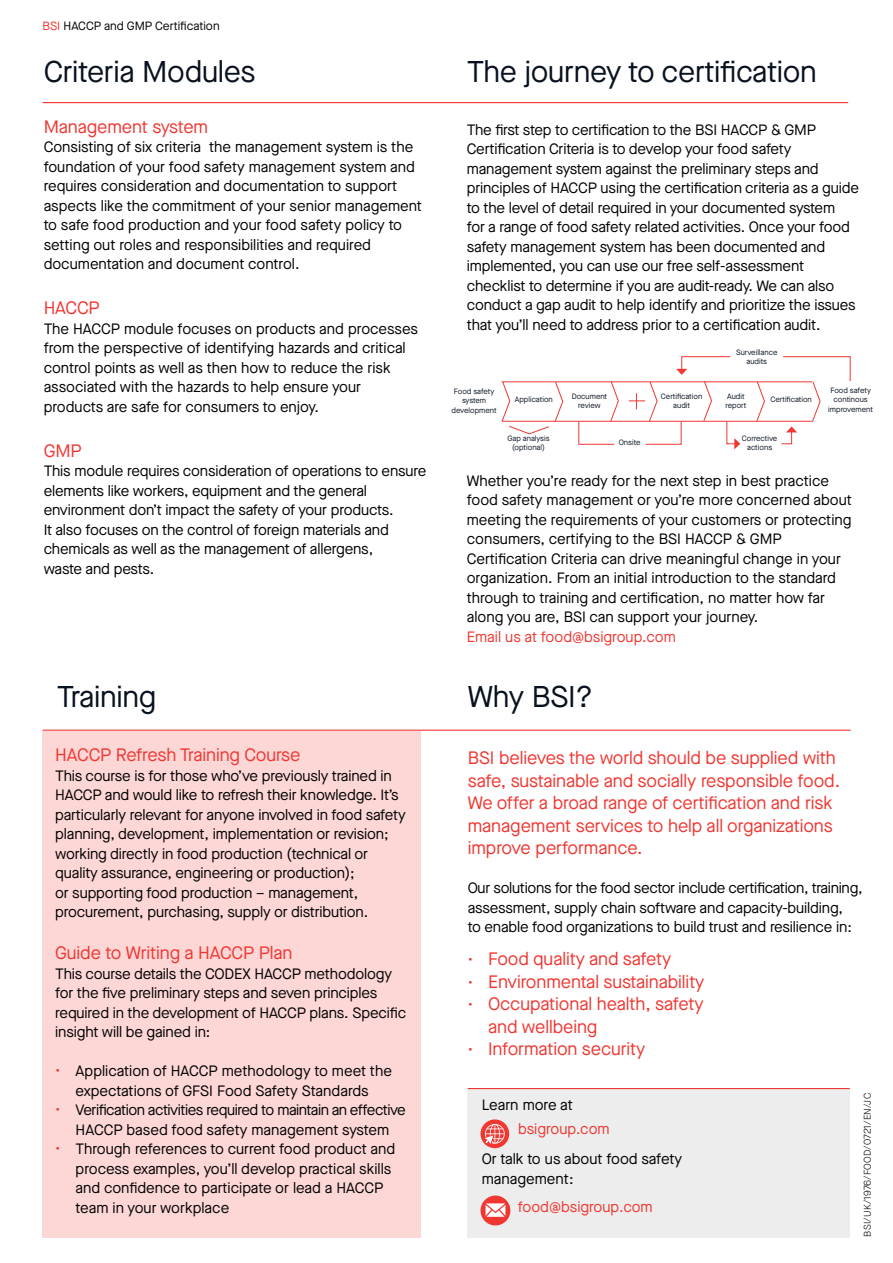
<style>
.page{position:relative;width:893px;height:1263px;background:#fff}
.page>*{position:absolute;margin:0;border:0;box-sizing:border-box;transform-origin:0 0}
.t1{font:30px "Maison Neue";letter-spacing:-.01em;color:#08121f}
.t2{font:18px/22.5px "Maison Neue";letter-spacing:-.005em;color:#f03732}
.t3{font:15px/19.5px "Maison Neue";letter-spacing:-.01em;color:#000}
.t4{font:15px/19.5px "Maison Neue";letter-spacing:-.03em;color:#000;text-align:center}
.t5{font:15px "Maison Neue";color:#f03732}
.t6{font:12px "Maison Neue";color:#000}
.t7{font:300 9.75px "Maison Neue";letter-spacing:.02em;color:#000}
.t8{font:7.65px/9.3px "Maison Neue";color:#08121f;text-align:center}
.s1{color:#f03732}
.s2{font-size:15px}
</style>
<div class="page">
<div style="left:43px;top:731px;width:378px;height:506px;background:#fcd7d6"></div>
<hr style="left:43px;top:102px;width:805px;height:1px;background:#f03732">
<hr style="left:43px;top:730px;width:807px;height:1px;background:#f03732">
<div style="left:468px;top:1088px;width:382px;height:149px;background:#ededed"></div>
<hr style="left:468px;top:1088px;width:382px;height:1px;background:#f03732">
<div style="left:480px;top:1195px;width:30px;height:30px;background:#f03732;border-radius:50%"></div>
<svg style="left:486px;top:1203px;width:19px;height:14px"></svg>
<svg style="left:480px;top:1119px;width:29px;height:29px"></svg>
<svg style="left:485px;top:1124px;width:20px;height:20px"></svg>
<hr style="left:502px;top:381px;width:310px;height:1px;background:#f03732">
<hr style="left:502px;top:421px;width:310px;height:1px;background:#f03732">
<svg style="left:756px;top:381px;width:9px;height:41px"></svg>
<svg style="left:578px;top:381px;width:41px;height:64px"></svg>
<svg style="left:501px;top:381px;width:63px;height:54px"></svg>
<svg style="left:780px;top:356px;width:71px;height:89px"></svg>
<svg style="left:629px;top:356px;width:111px;height:93px"></svg>
<p class="t6" style="left:43px;top:18px;width:179px"><span class="s1">BSI</span> HACCP and GMP Certification</p>
<h1 class="t1" style="left:44px;top:52px;width:213px">Criteria Modules</h1>
<p class="t2" style="left:44px;top:115px;width:166px">Management system</p>
<p class="t3" style="left:44px;top:137px;width:380px">Consisting of six criteria the management system is the foundation of your food safety management system and requires consideration and documentation to support aspects like the commitment of your senior management to safe food production and your food safety policy to setting out roles and responsibilities and required documentation and document control.</p>
<p class="t2" style="left:44px;top:296px;width:57px">HACCP</p>
<p class="t3" style="left:44px;top:319px;width:376px">The HACCP module focuses on products and processes from the perspective of identifying hazards and critical control points as well as then how to reduce the risk associated with the hazards to help ensure your products are safe for consumers to enjoy.</p>
<p class="t2" style="left:44px;top:439px;width:39px">GMP</p>
<p class="t3" style="left:44px;top:461px;width:384px">This module requires consideration of operations to ensure elements like workers, equipment and the general environment don’t impact the safety of your products.<br>It also focuses on the control of foreign materials and chemicals as well as the management of allergens,<br>waste and pests.</p>
<h1 class="t1" style="left:467px;top:52px;width:352px">The journey to certification</h1>
<p class="t3" style="left:467px;top:120px;width:394px">The first step to certification to the BSI HACCP &amp; GMP Certification Criteria is to develop your food safety management system against the preliminary steps and principles of HACCP using the certification criteria as a guide to the level of detail required in your documented system<br>for a range of food safety related activities. Once your food safety management system has been documented and implemented, you can use our free self-assessment checklist to determine if you are audit-ready. We can also conduct a gap audit to help identify and prioritize the issues that you’ll need to address prior to a certification audit.</p>
<p class="t8" style="left:736px;top:347px;width:43px">Surveillance audits</p>
<p class="t8" style="left:770px;top:395px;width:43px">Certification</p>
<p class="t8" style="left:451px;top:387px;width:47px">Food safety system development</p>
<p class="t8" style="left:661px;top:392px;width:43px">Certification audit</p>
<p class="t8" style="left:725px;top:392px;width:22px;text-align:left">Audit report</p>
<p class="t8" style="left:828px;top:386px;width:46px">Food safety continous improvement</p>
<p class="t8" style="left:572px;top:391px;width:37px">Document review</p>
<p class="t8" style="left:515px;top:395px;width:39px">Application</p>
<p class="t8" style="left:507px;top:434px;width:44px">Gap analysis (optional)</p>
<p class="t8" style="left:619px;top:438px;width:23px">Onsite</p>
<p class="t8" style="left:742px;top:433px;width:37px">Corrective actions</p>
<p class="t3" style="left:467px;top:471px;width:387px">Whether you’re ready for the next step in best practice food safety management or you’re more concerned about meeting the requirements of your customers or protecting consumers, certifying to the BSI HACCP &amp; GMP Certification Criteria can drive meaningful change in your organization. From an initial introduction to the standard through to training and certification, no matter how far along you are, BSI can support your journey.</p>
<p class="t5" style="left:467px;top:626px;width:211px">Email us at food@bsigroup.com</p>
<h1 class="t1" style="left:57px;top:677px;width:101px">Training</h1>
<h1 class="t1" style="left:468px;top:677px;width:127px">Why BSI?</h1>
<p class="t2" style="left:468px;top:747px;width:374px">BSI believes the world should be supplied with safe, sustainable and socially responsible food.<br>We offer a broad range of certification and risk management services to help all organizations improve performance.</p>
<p class="t3" style="left:468px;top:878px;width:396px">Our solutions for the food sector include certification, training, assessment, supply chain software and capacity-building,<br>to enable food organizations to build trust and resilience in:</p>
<p class="t2" style="left:468px;top:948px;width:205px"><span class="s2">•</span> Food quality and safety</p>
<p class="t2" style="left:468px;top:970px;width:238px"><span class="s2">•</span> Environmental sustainability</p>
<p class="t2" style="left:488px;top:993px;width:217px;text-indent:-20px"><span class="s2">•</span> Occupational health, safety and wellbeing</p>
<p class="t2" style="left:468px;top:1038px;width:179px"><span class="s2">•</span> Information security</p>
<p class="t2" style="left:55px;top:744px;width:247px">HACCP Refresh Training Course</p>
<p class="t3" style="left:55px;top:766px;width:352px">This course is for those who’ve previously trained in HACCP and would like to refresh their knowledge. It’s particularly relevant for anyone involved in food safety planning, development, implementation or revision; working directly in food production (technical or quality assurance, engineering or production);<br>or supporting food production – management, procurement, purchasing, supply or distribution.</p>
<p class="t2" style="left:55px;top:942px;width:239px">Guide to Writing a HACCP Plan</p>
<p class="t3" style="left:55px;top:964px;width:352px">This course details the CODEX HACCP methodology for the five preliminary steps and seven principles required in the development of HACCP plans. Specific insight will be gained in:</p>
<p class="t3" style="left:55px;top:1061px;width:338px;text-align:center"><span class="s1">•</span> Application of HACCP methodology to meet the expectations of GFSI Food Safety Standards</p>
<p class="t4" style="left:55px;top:1100px;width:352px"><span class="s1">•</span> Verification activities required to maintain an effective<br>HACCP based food safety management system</p>
<p class="t3" style="left:76px;top:1139px;width:321px;text-indent:-20px"><span class="s1">•</span> Through references to current food product and process examples, you’ll develop practical skills and confidence to participate or lead a HACCP team in your workplace</p>
<p class="t7" style="left:861px;top:1236px;width:145px;rotate:-90deg">BSI/UK/1976/FOOD/0721/EN/JC</p>
<p class="t3" style="left:482px;top:1095px;width:93px">Learn more at</p>
<p class="t5" style="left:518px;top:1119px;width:93px">bsigroup.com</p>
<p class="t3" style="left:482px;top:1149px;width:202px">Or talk to us about food safety management:</p>
<p class="t5" style="left:518px;top:1197px;width:136px">food@bsigroup.com</p>
</div>
